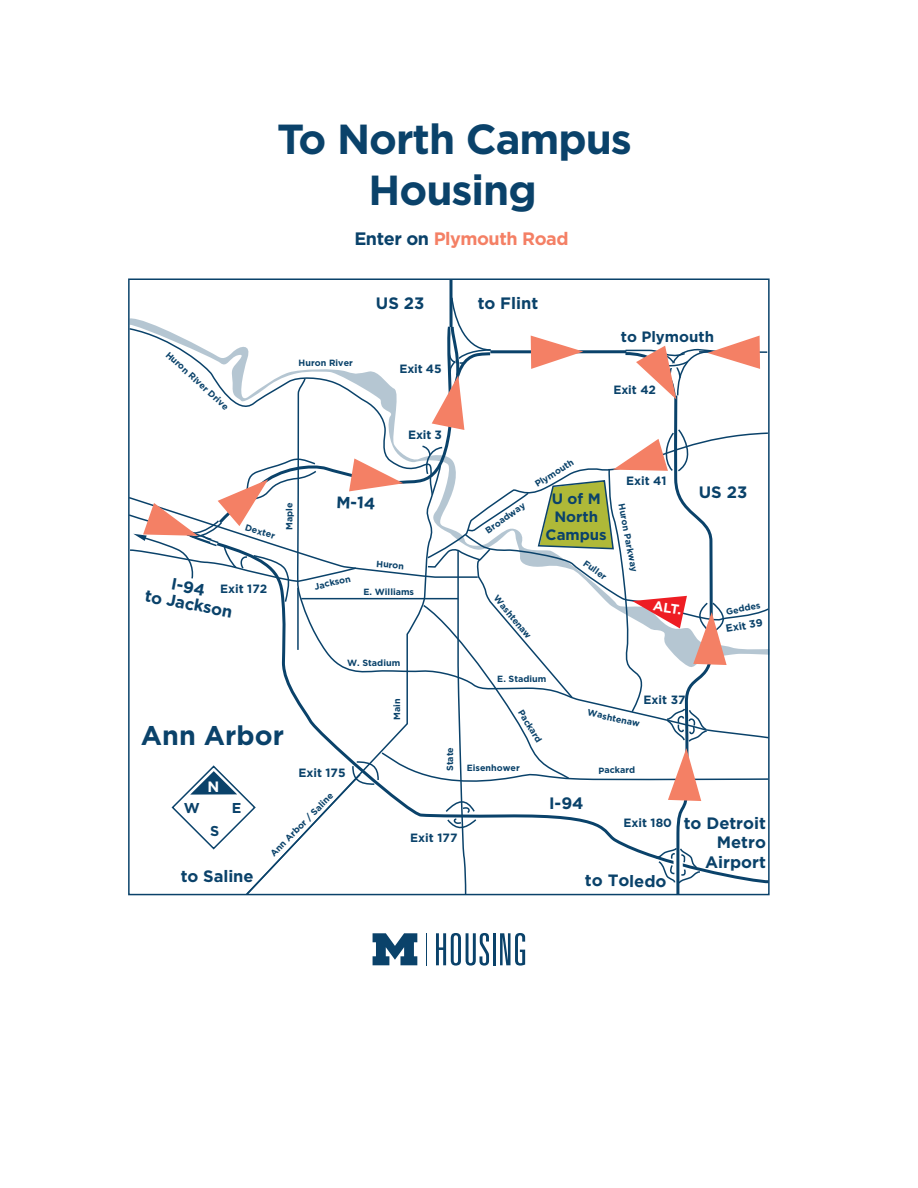
<style>
.page{position:relative;width:918px;height:1188px;background:#fff}
.page>*{position:absolute;margin:0;border:0;box-sizing:border-box;transform-origin:0 0}
.t1{font:700 42px/50.4px "Gotham HTF";letter-spacing:-.025em;color:#0a426a;text-align:center}
.t2{font:700 27px "Gotham HTF";color:#0a426a}
.t3{font:700 18px "Gotham HTF";letter-spacing:-.025em;color:#f48065}
.t4{font:700 16.5px/19.8px "Gotham HTF";color:#0a426a;text-align:center}
.t5{font:700 15px/18px "Gotham HTF";color:#0a426a;text-align:center}
.t6{font:700 15px "Gotham HTF";color:#fff}
.t7{font:700 14.25px "Gotham HTF";color:#0a426a}
.t8{font:700 13.5px "Gotham HTF";color:#fff}
.t9{font:700 12px "Gotham HTF";color:#0a426a}
.t10{font:700 10.5px "Gotham HTF";color:#0a426a}
.t11{font:700 9px "Gotham HTF";color:#0a426a}
.s1{color:#0a426a}
</style>
<div class="page">
<svg style="left:128px;top:278px;width:642px;height:618px"></svg>
<hr style="left:426px;top:933px;width:1px;height:32px;background:#0a426a">
<svg style="left:373px;top:933px;width:44px;height:32px"></svg>
<svg style="left:436px;top:933px;width:53px;height:33px"></svg>
<hr style="left:493px;top:933px;width:3px;height:32px;background:#0a426a">
<svg style="left:500px;top:933px;width:25px;height:33px"></svg>
<h1 class="t1" style="left:277px;top:113px;width:356px">To North Campus<br>Housing</h1>
<h3 class="t3" style="left:354px;top:228px;width:216px"><span class="s1">Enter on</span> Plymouth Road</h3>
<p class="t11" style="left:171px;top:350px;width:83px;rotate:42deg">Huron River Drive</p>
<p class="t11" style="left:298px;top:358px;width:56px;rotate:-1deg">Huron River</p>
<h3 class="t4" style="left:376px;top:293px;width:50px">US 23</h3>
<h3 class="t9" style="left:400px;top:361px;width:44px">Exit 45</h3>
<h3 class="t9" style="left:408px;top:428px;width:35px">Exit 3</h3>
<p class="t11" style="left:247px;top:522px;width:32px;rotate:17deg">Dexter</p>
<p class="t11" style="left:284px;top:530px;width:29px;rotate:-90deg">Maple</p>
<h3 class="t4" style="left:150px;top:571px;width:90px;line-height:16.5px;rotate:11deg">I-94<br>to Jackson</h3>
<h3 class="t9" style="left:220px;top:582px;width:49px">Exit 172</h3>
<h3 class="t4" style="left:337px;top:491px;width:40px;rotate:2deg">M-14</h3>
<p class="t11" style="left:313px;top:582px;width:38px;rotate:-13deg">Jackson</p>
<p class="t11" style="left:377px;top:559px;width:29px;rotate:4deg">Huron</p>
<p class="t11" style="left:364px;top:587px;width:52px">E. Williams</p>
<p class="t11" style="left:347px;top:658px;width:55px">W. Stadium</p>
<p class="t11" style="left:392px;top:720px;width:23px;rotate:-90deg">Main</p>
<h2 class="t2" style="left:141px;top:720px;width:145px">Ann Arbor</h2>
<h3 class="t9" style="left:298px;top:765px;width:49px">Exit 175</h3>
<p class="t11" style="left:445px;top:771px;width:26px;rotate:-90deg">State</p>
<h3 class="t4" style="left:478px;top:293px;width:62px">to Flint</h3>
<h3 class="t5" style="left:621px;top:327px;width:95px">to Plymouth</h3>
<h3 class="t9" style="left:613px;top:383px;width:44px">Exit 42</h3>
<p class="t11" style="left:483px;top:527px;width:48px;rotate:-35deg">Broadway</p>
<p class="t11" style="left:533px;top:480px;width:45px;rotate:-32deg">Plymouth</p>
<h3 class="t5" style="left:546px;top:489px;width:63px">U of M<br>North<br>Campus</h3>
<p class="t11" style="left:587px;top:558px;width:28px;rotate:35deg">Fuller</p>
<p class="t11" style="left:499px;top:593px;width:55px;rotate:50deg">Washtenaw</p>
<h3 class="t9" style="left:626px;top:474px;width:42px">Exit 41</h3>
<p class="t11" style="left:627px;top:502px;width:71px;rotate:79deg">Huron Parkway</p>
<h3 class="t8" style="left:654px;top:598px;width:30px;rotate:8deg">ALT.</h3>
<p class="t11" style="left:497px;top:673px;width:51px">E. Stadium</p>
<p class="t11" style="left:525px;top:707px;width:38px;rotate:59deg">Packard</p>
<p class="t11" style="left:467px;top:762px;width:55px">Eisenhower</p>
<h3 class="t9" style="left:643px;top:693px;width:44px">Exit 37</h3>
<p class="t11" style="left:589px;top:707px;width:55px;rotate:13deg">Washtenaw</p>
<p class="t11" style="left:598px;top:765px;width:38px;rotate:-1deg">Packard</p>
<h3 class="t4" style="left:699px;top:482px;width:50px">US 23</h3>
<p class="t11" style="left:725px;top:607px;width:36px;rotate:-11deg">Geddes</p>
<p class="t10" style="left:725px;top:623px;width:39px;rotate:-10deg">Exit 39</p>
<h3 class="t7" style="left:184px;top:800px;width:18px">W</h3>
<h3 class="t6" style="left:208px;top:778px;width:13px">N</h3>
<h3 class="t7" style="left:210px;top:822px;width:11px">S</h3>
<h3 class="t7" style="left:232px;top:800px;width:11px">E</h3>
<p class="t11" style="left:268px;top:851px;width:87px;rotate:-46deg">Ann Arbor / Saline</p>
<h3 class="t9" style="left:410px;top:831px;width:49px">Exit 177</h3>
<h3 class="t4" style="left:549px;top:793px;width:36px">I-94</h3>
<h3 class="t9" style="left:623px;top:816px;width:50px">Exit 180</h3>
<h3 class="t4" style="left:181px;top:866px;width:74px">to Saline</h3>
<h3 class="t4" style="left:585px;top:870px;width:83px;rotate:1deg">to Toledo</h3>
<h3 class="t4" style="left:684px;top:813px;width:84px;text-align:right">to Detroit<br>Metro<br>Airport</h3>
</div>
